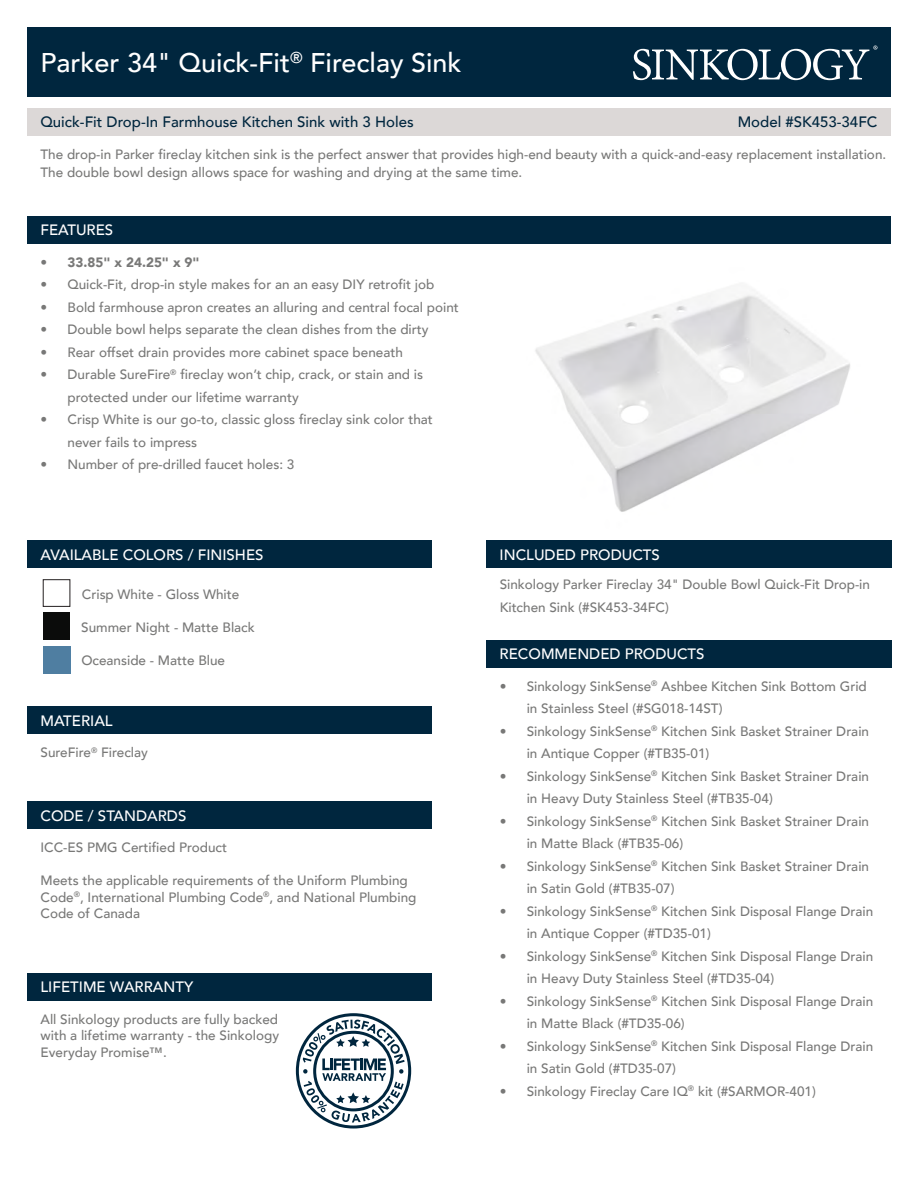
<style>
.page{position:relative;width:918px;height:1188px;background:#fff}
.page>*{position:absolute;margin:0;border:0;box-sizing:border-box;transform-origin:0 0}
.t1{font:500 27px "Avenir";color:#fff}
.t2{font:500 15px "Avenir";color:#fff}
.t3{font:500 15px "Avenir";color:#00263e}
.t4{font:500 13.5px/22.5px "Avenir";color:#787877}
.t5{font:900 13.5px "Avenir";color:#787877}
</style>
<div class="page">
<img style="left:535px;top:293px;width:315px;height:219px">
<div style="left:27px;top:27px;width:864px;height:70px;background:#00263e"></div>
<svg style="left:633px;top:46px;width:245px;height:34px"></svg>
<div style="left:27px;top:108px;width:864px;height:27px;background:#dcd8d7"></div>
<div style="left:27px;top:216px;width:864px;height:28px;background:#00263e"></div>
<div style="left:27px;top:540px;width:405px;height:28px;background:#00263e"></div>
<div style="left:486px;top:640px;width:405px;height:27px;background:#00263e"></div>
<div style="left:486px;top:540px;width:405px;height:28px;background:#00263e"></div>
<img style="left:43px;top:613px;width:27px;height:26px">
<img style="left:43px;top:646px;width:27px;height:27px">
<div style="left:27px;top:973px;width:405px;height:27px;background:#00263e"></div>
<svg style="left:298px;top:1015px;width:111px;height:111px"></svg>
<div style="left:296px;top:1013px;width:115px;height:116px;border:3px solid #00263e;border-radius:50%"></div>
<svg style="left:303px;top:1020px;width:102px;height:103px"></svg>
<div style="left:27px;top:707px;width:405px;height:27px;background:#00263e"></div>
<div style="left:27px;top:802px;width:405px;height:27px;background:#00263e"></div>
<h1 class="t1" style="left:40px;top:39px;width:423px">Parker 34" Quick-Fit<sup>®</sup> Fireclay Sink</h1>
<p class="t3" style="left:40px;top:109px;width:375px">Quick-Fit Drop-In Farmhouse Kitchen Sink with 3 Holes</p>
<p class="t3" style="left:738px;top:109px;width:141px">Model #SK453-34FC</p>
<p class="t4" style="left:41px;top:144px;width:847px;line-height:18px">The drop-in Parker fireclay kitchen sink is the perfect answer that provides high-end beauty with a quick-and-easy replacement installation.<br>The double bowl design allows space for washing and drying at the same time.</p>
<p class="t2" style="left:40px;top:217px;width:74px">FEATURES</p>
<p class="t5" style="left:41px;top:251px;width:160px">• 33.85" x 24.25" x 9"</p>
<p class="t4" style="left:41px;top:273px;width:395px">• Quick-Fit, drop-in style makes for an an easy DIY retrofit job</p>
<p class="t4" style="left:41px;top:295px;width:420px">• Bold farmhouse apron creates an alluring and central focal point</p>
<p class="t4" style="left:41px;top:318px;width:390px">• Double bowl helps separate the clean dishes from the dirty</p>
<p class="t4" style="left:41px;top:340px;width:364px">• Rear offset drain provides more cabinet space beneath</p>
<p class="t4" style="left:68px;top:363px;width:357px;text-indent:-27px">• Durable SureFire<sup>®</sup> fireclay won’t chip, crack, or stain and is protected under our lifetime warranty</p>
<p class="t4" style="left:68px;top:408px;width:367px;text-indent:-27px">• Crisp White is our go-to, classic gloss fireclay sink color that never fails to impress</p>
<p class="t4" style="left:41px;top:453px;width:255px">• Number of pre-drilled faucet holes: 3</p>
<p class="t2" style="left:40px;top:541px;width:225px">AVAILABLE COLORS / FINISHES</p>
<p class="t4" style="left:82px;top:582px;width:159px">Crisp White - Gloss White</p>
<p class="t4" style="left:81px;top:615px;width:175px">Summer Night - Matte Black</p>
<p class="t4" style="left:81px;top:648px;width:145px">Oceanside - Matte Blue</p>
<p class="t2" style="left:40px;top:708px;width:74px">MATERIAL</p>
<p class="t4" style="left:41px;top:741px;width:109px">SureFire<sup>®</sup> Fireclay</p>
<p class="t2" style="left:40px;top:803px;width:147px">CODE / STANDARDS</p>
<p class="t4" style="left:41px;top:836px;width:188px">ICC-ES PMG Certified Product</p>
<p class="t4" style="left:41px;top:872px;width:377px;line-height:16.5px">Meets the applicable requirements of the Uniform Plumbing<br>Code<sup>®</sup>, International Plumbing Code<sup>®</sup>, and National Plumbing<br>Code of Canada</p>
<p class="t2" style="left:40px;top:974px;width:154px">LIFETIME WARRANTY</p>
<p class="t4" style="left:41px;top:1010px;width:240px;line-height:16.5px;text-align:justify">All Sinkology products are fully backed with a lifetime warranty - the Sinkology Everyday Promise™.</p>
<p class="t2" style="left:500px;top:541px;width:162px">INCLUDED PRODUCTS</p>
<p class="t4" style="left:500px;top:573px;width:372px">Sinkology Parker Fireclay 34" Double Bowl Quick-Fit Drop-in<br>Kitchen Sink (#SK453-34FC)</p>
<p class="t2" style="left:500px;top:641px;width:206px">RECOMMENDED PRODUCTS</p>
<p class="t4" style="left:527px;top:674px;width:342px;text-indent:-27px">• Sinkology SinkSense<sup>®</sup> Ashbee Kitchen Sink Bottom Grid in Stainless Steel (#SG018-14ST)</p>
<p class="t4" style="left:527px;top:719px;width:344px;text-indent:-27px">• Sinkology SinkSense<sup>®</sup> Kitchen Sink Basket Strainer Drain in Antique Copper (#TB35-01)</p>
<p class="t4" style="left:527px;top:764px;width:344px;text-indent:-27px">• Sinkology SinkSense<sup>®</sup> Kitchen Sink Basket Strainer Drain in Heavy Duty Stainless Steel (#TB35-04)</p>
<p class="t4" style="left:527px;top:809px;width:344px;text-indent:-27px">• Sinkology SinkSense<sup>®</sup> Kitchen Sink Basket Strainer Drain in Matte Black (#TB35-06)</p>
<p class="t4" style="left:527px;top:854px;width:344px;text-indent:-27px">• Sinkology SinkSense<sup>®</sup> Kitchen Sink Basket Strainer Drain in Satin Gold (#TB35-07)</p>
<p class="t4" style="left:527px;top:899px;width:348px;text-indent:-27px">• Sinkology SinkSense<sup>®</sup> Kitchen Sink Disposal Flange Drain in Antique Copper (#TD35-01)</p>
<p class="t4" style="left:527px;top:944px;width:348px;text-indent:-27px">• Sinkology SinkSense<sup>®</sup> Kitchen Sink Disposal Flange Drain in Heavy Duty Stainless Steel (#TD35-04)</p>
<p class="t4" style="left:527px;top:989px;width:348px;text-indent:-27px">• Sinkology SinkSense<sup>®</sup> Kitchen Sink Disposal Flange Drain in Matte Black (#TD35-06)</p>
<p class="t4" style="left:527px;top:1034px;width:348px;text-indent:-27px">• Sinkology SinkSense<sup>®</sup> Kitchen Sink Disposal Flange Drain in Satin Gold (#TD35-07)</p>
<p class="t4" style="left:500px;top:1079px;width:318px">• Sinkology Fireclay Care IQ<sup>®</sup> kit (#SARMOR-401)</p>
</div>
